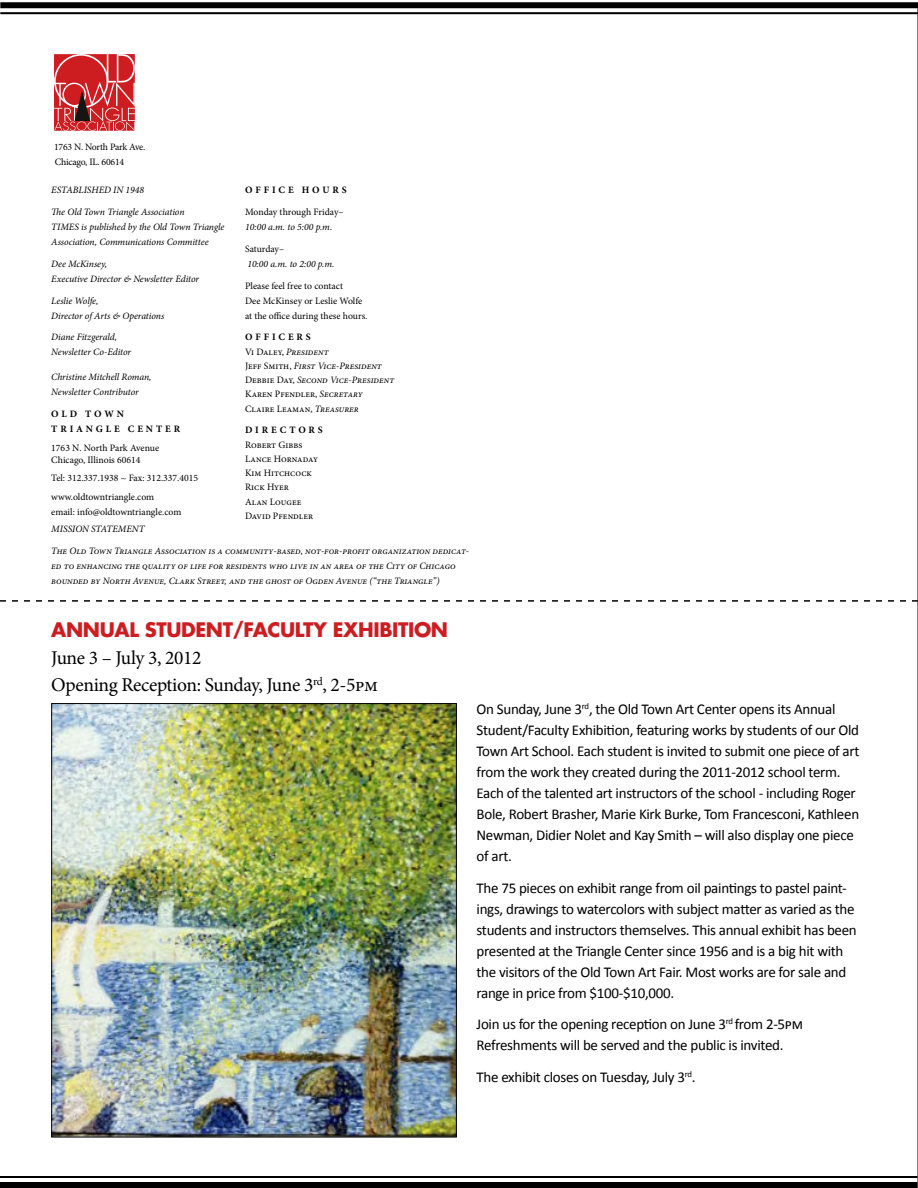
<style>
.page{position:relative;width:918px;height:1188px;background:#fff}
.page>*{position:absolute;margin:0;border:0;box-sizing:border-box;transform-origin:0 0}
.t1{font:19.5px/27px "Minion Pro";letter-spacing:-.02em;color:#000}
.t2{font:700 19.5px "Futura Std";letter-spacing:-.02em;color:#ce1d21}
.t3{font:15px/21px "Calibri";letter-spacing:-.02em;color:#000}
.t4{font:italic 9.75px/15px "Minion Pro";color:#000}
.t5{font:9.75px/14.2px "Minion Pro";color:#000}
.t6{font:700 9.75px/15px "Minion Pro";letter-spacing:.3em;color:#000}
.t7{font:9.75px/15px "Minion Pro";letter-spacing:-.02em;color:#000}
.s1{font-weight:700;font-style:normal}
.s2{font-style:normal}
</style>
<div class="page">
<svg style="left:54px;top:54px;width:81px;height:77px;background:#cf4447"></svg>
<img style="left:53px;top:705px;width:402px;height:430px">
<svg style="left:0;top:600px;width:917px;height:2px"></svg>
<div style="left:0;top:2px;width:918px;height:6px;background:#000"></div>
<hr style="left:0;top:12px;width:918px;height:2px;background:#000">
<div style="left:0;top:1182px;width:917px;height:6px;background:#000"></div>
<hr style="left:0;top:1176px;width:917px;height:2px;background:#000">
<hr style="left:917px;top:5px;width:1px;height:1183px;background:#000">
<p class="t7" style="left:54px;top:139px;width:93px">1763 N. North Park Ave.<br>Chicago, IL. 60614</p>
<p class="t4" style="left:51px;top:183px;width:94px">ESTABLISHED IN 1948</p>
<p class="t4" style="left:51px;top:204px;width:175px">The Old Town Triangle Association<br>TIMES is published by the Old Town Triangle<br>Association, Communications Committee</p>
<p class="t4" style="left:51px;top:256px;width:150px">Dee McKinsey,<br>Executive Director &amp; Newsletter Editor</p>
<p class="t4" style="left:51px;top:293px;width:115px">Leslie Wolfe,<br>Director ofArts &amp; Operations</p>
<p class="t4" style="left:51px;top:330px;width:82px">Diane Fitzgerald,<br>Newsletter Co-Editor</p>
<p class="t4" style="left:51px;top:369px;width:102px">Christine Mitchell Roman,<br>Newsletter Contributor</p>
<p class="t6" style="left:51px;top:406px;width:130px">OLD TOWN<br>TRIANGLE CENTER</p>
<p class="t5" style="left:51px;top:442px;width:109px;line-height:12px">1763 N. North Park Avenue<br>Chicago, Illinois 60614</p>
<p class="t5" style="left:51px;top:469px;width:148px;line-height:18.8px">Tel: 312.337.1938 ~ Fax: 312.337.4015 www.oldtowntriangle.com</p>
<p class="t5" style="left:51px;top:505px;width:132px">email: info@oldtowntriangle.com</p>
<p class="t6" style="left:245px;top:183px;width:103px">OFFICE HOURS</p>
<p class="t5" style="left:245px;top:205px;width:100px">Monday through Friday–</p>
<p class="t4" style="left:245px;top:219px;width:89px">10:00 a.m. to 5:00 p.m.</p>
<p class="t5" style="left:245px;top:242px;width:41px">Saturday–</p>
<p class="t4" style="left:247px;top:256px;width:89px">10:00 a.m. to 2:00 p.m.</p>
<p class="t5" style="left:245px;top:278px;width:124px;line-height:15px">Please feel free to contact<br>Dee McKinsey or Leslie Wolfe at the office during these hours.</p>
<p class="t4" style="left:245px;top:330px;width:151px;line-height:14.2px"><span class="s1">OFFICERS<br></span><span class="s2">Vi Daley,</span> President<br><span class="s2">Jeff Smith,</span> First Vice-President<br><span class="s2">Debbie Day,</span> Second Vice-President<br><span class="s2">Karen Pfendler,</span> Secretary<br><span class="s2">Claire Leaman,</span> Treasurer</p>
<p class="t6" style="left:245px;top:423px;width:79px">DIRECTORS</p>
<p class="t5" style="left:245px;top:437px;width:74px">Robert Gibbs<br>Lance Hornaday<br>Kim Hitchcock<br>Rick Hyer<br>Alan Lougee<br>David Pfendler</p>
<p class="t4" style="left:51px;top:522px;width:95px">MISSION STATEMENT</p>
<p class="t4" style="left:51px;top:543px;width:419px">The Old Town Triangle Association is a community-based, not-for-profit organization dedicat&shy;ed to enhancing the quality of life for residents who live in an area of the City of Chicago bounded by North Avenue, Clark Street, and the ghost of Ogden Avenue (“the Triangle”)</p>
<h1 class="t2" style="left:51px;top:617px;width:398px">ANNUAL STUDENT/FACULTY EXHIBITION</h1>
<h1 class="t1" style="left:51px;top:644px;width:328px">June 3 – July 3, 2012<br>Opening Reception: Sunday, June 3<sup>rd</sup>, 2-5pm</h1>
<p class="t3" style="left:477px;top:698px;width:384px">On Sunday, June 3<sup>rd</sup>, the Old Town Art Center opens its Annual Student/Faculty Exhibition, featuring works by students of our Old Town Art School. Each student is invited to submit one piece of art from the work they created during the 2011-2012 school term.<br>Each of the talented art instructors of the school - including Roger Bole, Robert Brasher, Marie Kirk Burke, Tom Francesconi, Kathleen Newman, Didier Nolet and Kay Smith – will also display one piece of art.</p>
<p class="t3" style="left:477px;top:877px;width:382px">The 75 pieces on exhibit range from oil paintings to pastel paint&shy;ings, drawings to watercolors with subject matter as varied as the students and instructors themselves. This annual exhibit has been presented at the Triangle Center since 1956 and is a big hit with the visitors of the Old Town Art Fair. Most works are for sale and range in price from $100-$10,000.</p>
<p class="t3" style="left:477px;top:1013px;width:328px">Join us for the opening reception on June 3<sup>rd</sup> from 2-5pm<br>Refreshments will be served and the public is invited.</p>
<p class="t3" style="left:477px;top:1066px;width:221px">The exhibit closes on Tuesday, July 3<sup>rd</sup>.</p>
</div>
